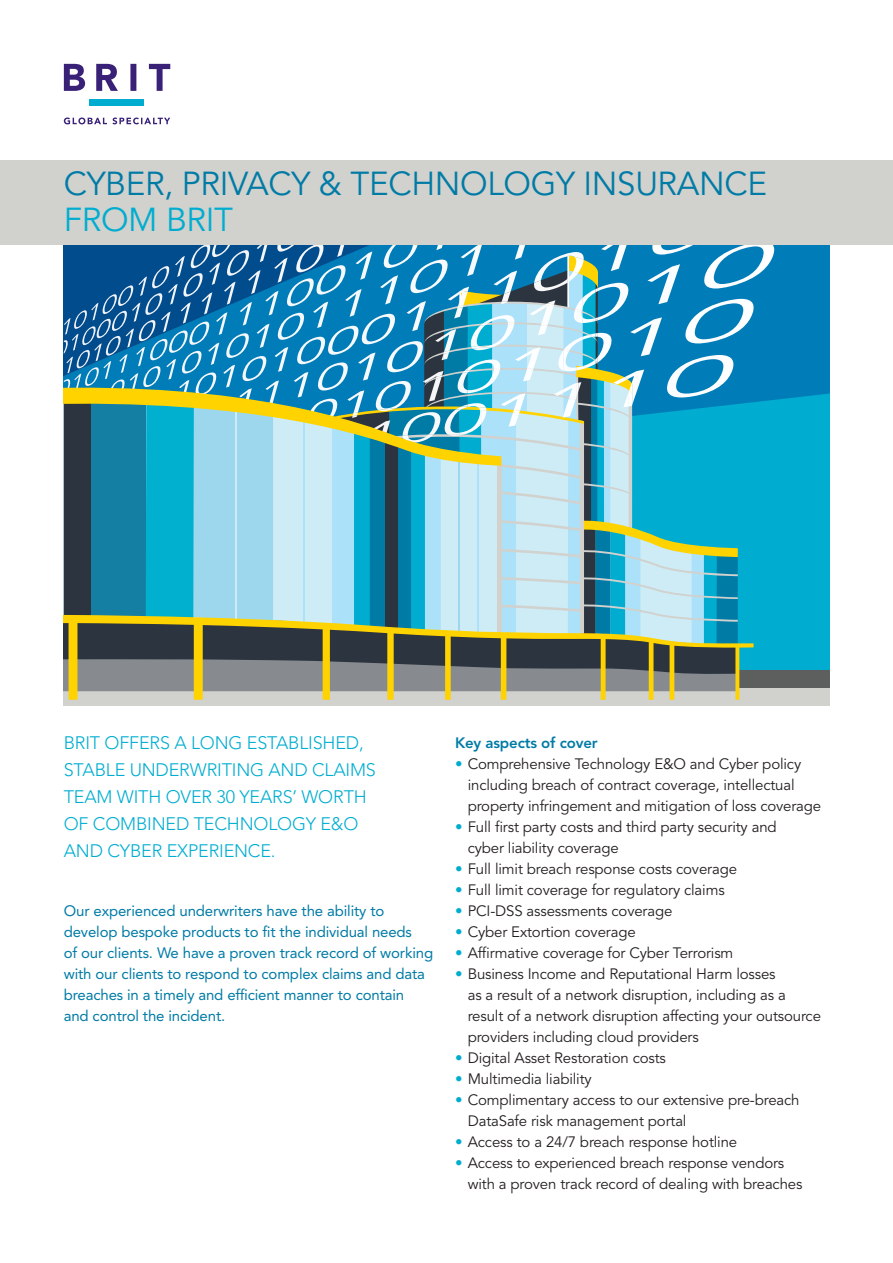
<style>
.page{position:relative;width:893px;height:1263px;background:#fff}
.page>*{position:absolute;margin:0;border:0;box-sizing:border-box;transform-origin:0 0}
.t1{font:33px "Avenir LT Std";letter-spacing:-.01em;color:#007ba6}
.t2{font:33px "Avenir LT Std";color:#00add0}
.t3{font:300 18px/27px "Avenir LT Std";letter-spacing:-.01em;color:#00add0}
.t4{font:15px/21px "Avenir LT Std";letter-spacing:-.01em;color:#231f20}
.t5{font:15px/21px "Avenir LT Std";letter-spacing:-.01em;color:#007ba6}
.t6{font:800 15px "Avenir LT Std";letter-spacing:-.01em;color:#007ba6}
.s1{color:#00add0}
</style>
<div class="page">
<svg style="left:64px;top:245px;width:765px;height:461px;background:#58a2b4"></svg>
<svg style="left:64px;top:64px;width:106px;height:60px"></svg>
<div style="left:90px;top:100px;width:54px;height:6px;background:#00add0"></div>
<div style="left:0;top:161px;width:893px;height:84px;background:#d1d1ce"></div>
<h1 class="t1" style="left:64px;top:165px;width:705px">Cyber, Privacy &amp; Technology I nsurance</h1>
<h1 class="t2" style="left:64px;top:201px;width:171px">FROM BRIT</h1>
<p class="t3" style="left:64px;top:729px;width:314px">BRIT OFFERS A LONG ESTAB LISHED,<br>STAB LE UNDERWRITING AND CLAIMS<br>TEAM WITH OVER 30 YEARS’ WORTH<br>OF COMB INED TECHNOLOGY E&amp;O<br>AND CYB ER EXPERIENCE.</p>
<p class="t6" style="left:455px;top:734px;width:144px">Key aspects of cover</p>
<p class="t4" style="left:468px;top:754px;width:355px;text-indent:-13px"><span class="s1">•</span> Comprehensive Technology E&amp;O and Cyber policy including breach of contract coverage, intellectual property infringement and mitigation of loss coverage</p>
<p class="t4" style="left:468px;top:817px;width:310px;text-indent:-13px"><span class="s1">•</span> Full first party costs and third party security and cyber liability coverage</p>
<p class="t4" style="left:455px;top:859px;width:284px"><span class="s1">•</span> Full limit breach response costs coverage</p>
<p class="t4" style="left:455px;top:880px;width:271px"><span class="s1">•</span> Full limit coverage for regulatory claims</p>
<p class="t4" style="left:455px;top:901px;width:219px"><span class="s1">•</span> PCI -DSS assessments coverage</p>
<p class="t4" style="left:455px;top:922px;width:182px"><span class="s1">•</span> Cyber Extortion coverage</p>
<p class="t4" style="left:455px;top:943px;width:280px"><span class="s1">•</span> Affirmative coverage for Cyber Terrorism</p>
<p class="t4" style="left:468px;top:964px;width:355px;text-indent:-13px"><span class="s1">•</span> Business I ncome and Reputational Harm losses<br>as a result of a network disruption, including as a result of a network disruption affecting your outsource providers including cloud providers</p>
<p class="t4" style="left:455px;top:1048px;width:212px"><span class="s1">•</span> Digital Asset Restoration costs</p>
<p class="t4" style="left:455px;top:1069px;width:138px"><span class="s1">•</span> Multimedia liability</p>
<p class="t4" style="left:468px;top:1090px;width:333px;text-indent:-13px"><span class="s1">•</span> Complimentary access to our extensive pre-breach<br>DataSafe risk management portal</p>
<p class="t4" style="left:455px;top:1132px;width:284px"><span class="s1">•</span> Access to a 24/7 breach response hotline</p>
<p class="t4" style="left:468px;top:1153px;width:336px;text-indent:-13px"><span class="s1">•</span> Access to experienced breach response vendors with a proven track record of dealing with breaches</p>
<p class="t5" style="left:64px;top:900px;width:371px">Our experienced underwriters have the ability to develop bespoke products to fit the individual needs<br>of our clients. We have a proven track record of working with our clients to respond to complex claims and data breaches in a timely and efficient manner to contain<br>and control the incident.</p>
</div>
